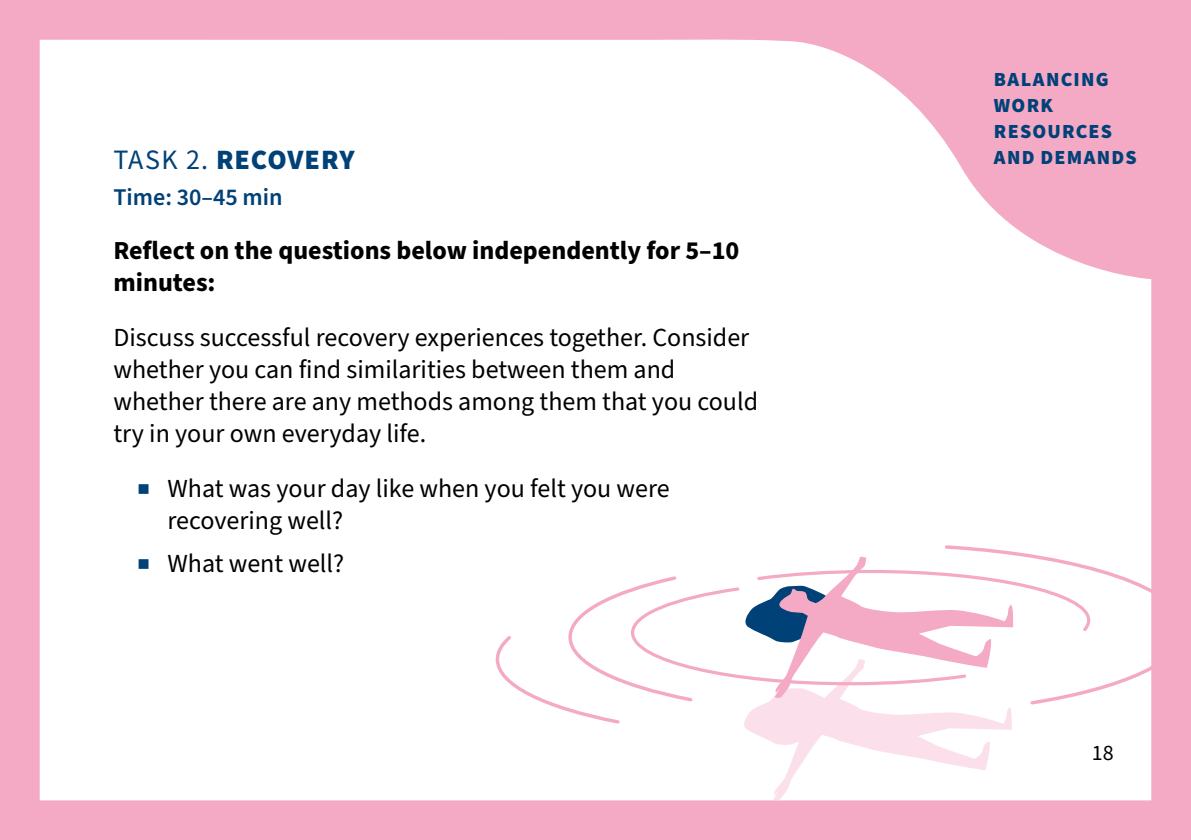
<style>
.page{position:relative;width:1191px;height:840px;background:#fff}
.page>*{position:absolute;margin:0;border:0;box-sizing:border-box;transform-origin:0 0}
.Otsikko_3_edellisen_otsikon_jälkeen{font:900 28px "Source Sans Pro";letter-spacing:.025em;color:#004177}
.Leipis_13_pt{font:26px/32px "Source Sans Pro";color:#000}
.Leipis_13_pt-2{font:700 26px/32px "Source Sans Pro";color:#000}
.Aika{font:600 24px "Source Sans Pro";color:#004177}
.sitaattityyli{font:22px "Source Sans Pro";color:#000}
.vinjettiteksti{font:900 20px/26px "Source Sans Pro";letter-spacing:.06em;color:#004177}
.s1{font-weight:400}
.s2{font-weight:600;font-size:38px;color:#004177}
</style>
<div class="page">
<div style="left:0;top:0;width:1191px;height:839px;background:#f4a9c5"></div>
<div style="left:40px;top:39px;width:1111px;height:761px;background:#fff"></div>
<svg style="left:942px;top:543px;width:210px;height:163px"></svg>
<svg style="left:494px;top:556px;width:597px;height:244px"></svg>
<h3 class="Otsikko_3_edellisen_otsikon_jälkeen" style="left:113px;top:140px;width:243px"><span class="s1">TASK 2.</span> RECOVERY</h3>
<p class="Aika" style="left:113px;top:180px;width:171px">Time: 30–45 min</p>
<p class="Leipis_13_pt-2" style="left:113px;top:235px;width:627px">Reflect on the questions below independently for 5–10 minutes:</p>
<p class="Leipis_13_pt" style="left:113px;top:322px;width:646px">Discuss successful recovery experiences together. Consider whether you can find similarities between them and whether there are any methods among them that you could try in your own everyday life.</p>
<p class="Leipis_13_pt" style="left:167px;top:473px;width:504px;text-indent:-30px"><span class="s2">▪</span> What was your day like when you felt you were recovering well?</p>
<p class="Leipis_13_pt" style="left:137px;top:548px;width:208px"><span class="s2">▪</span> What went well?</p>
<p class="vinjettiteksti" style="left:994px;top:67px;width:144px">BALANCING<br>WORK<br>RESOURCES<br>AND DEMANDS</p>
<p class="sitaattityyli" style="left:1091px;top:738px;width:23px">18</p>
</div>
